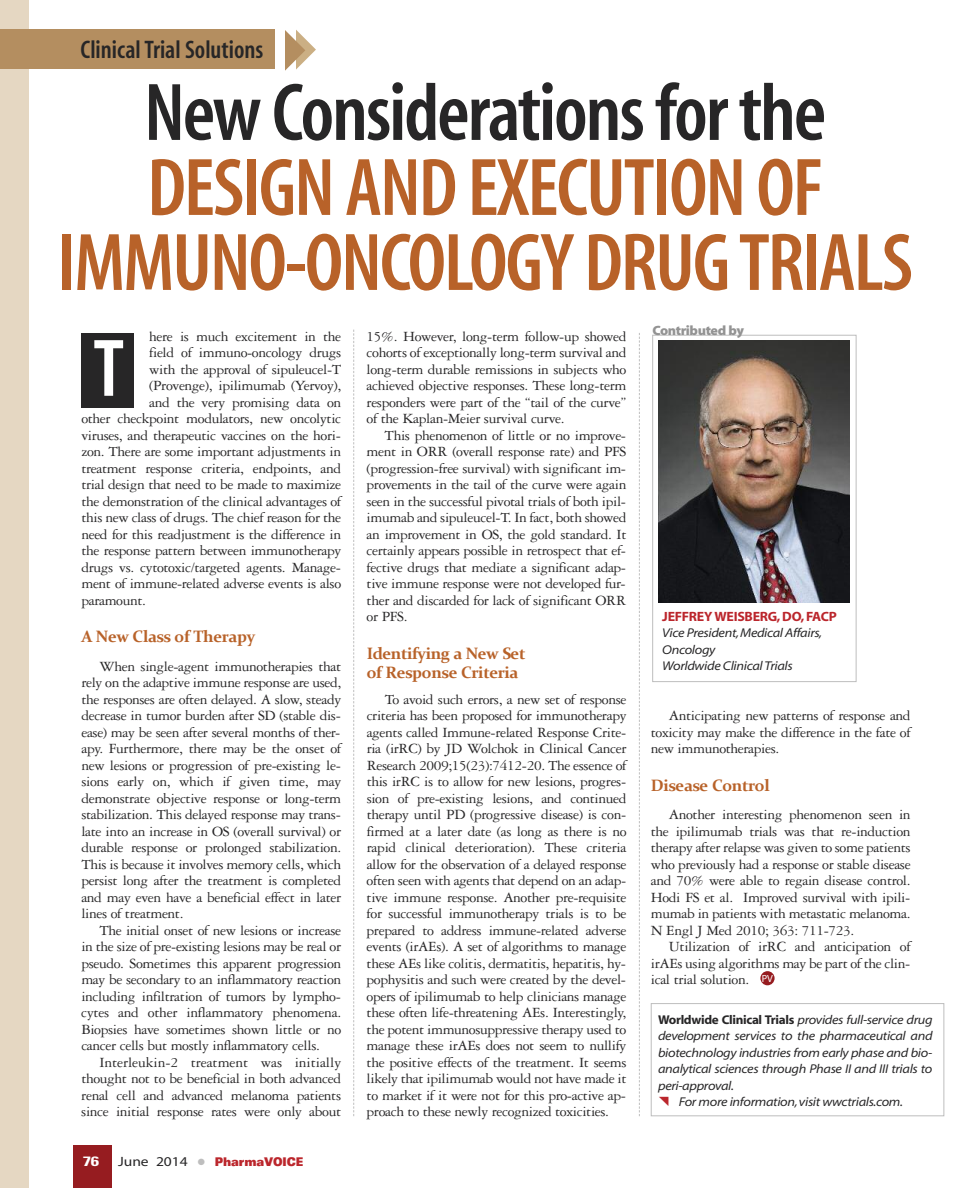
<style>
.page{position:relative;width:972px;height:1188px;background:#fff}
.page>*{position:absolute;margin:0;border:0;box-sizing:border-box;transform-origin:0 0}
.t1{font:82.5px/75px "Myriad MM 565 wt 300 wd";letter-spacing:-.025em;color:#b86229;text-align:center}
.t2{font:82.5px "Myriad MM 565 wt 300 wd";letter-spacing:-.025em;color:#272627}
.t3{font:82.5px "Myriad MM 565 wt 300 wd";color:#fff}
.t4{font:25.5px "Myriad MM 565 wt 300 wd";color:#272627}
.t5{font:700 16.5px/19.5px "Constantia";letter-spacing:-.025em;color:#b86229}
.t6{font:15px/16.5px "Garamond Three";letter-spacing:-.025em;color:#272627;text-align:justify}
.t7{font:13.5px "Myriad MM 700 wt 600 wd";letter-spacing:-.02em;color:#bb262c}
.t8{font:13.5px "Myriad MM 830 wt 300 wd";letter-spacing:-.025em;color:#939393}
.t9{font:700 condensed 13.5px "Univers";color:#fff;scale:1.4 1}
.t10{font:12.75px/16.5px "Myriad MM It 215 wt 700 wd";letter-spacing:-.025em;color:#272627}
.t11{font:900 expanded 12px "Univers";letter-spacing:-.01em;color:#bb262c;scale:.75 1}
.s1{font-family:"Myriad MM 400 wt 600 wd";font-weight:400;font-stretch:normal;font-size:13.5px;color:#272627}
.s2{color:#bebebe}
.s3{font-family:"Myriad MM 700 wt 600 wd"}
</style>
<div class="page">
<div style="left:73px;top:1145px;width:39px;height:43px;background:#961c20"></div>
<div style="left:0;top:0;width:29px;height:1188px;background:#e5d7c2"></div>
<svg style="left:285px;top:30px;width:31px;height:41px"></svg>
<div style="left:0;top:30px;width:275px;height:39px;background:#b48e60"></div>
<svg style="left:353px;top:330px;width:1px;height:786px"></svg>
<div style="left:81px;top:334px;width:53px;height:74px;background:#272627"></div>
<div style="left:652px;top:335px;width:204px;height:347px;border:1px solid #bebebe"></div>
<img style="left:658px;top:340px;width:192px;height:263px">
<svg style="left:639px;top:333px;width:1px;height:783px"></svg>
<div style="left:760px;top:971px;width:15px;height:14px;background:#961c20;border-radius:7px"></div>
<div style="left:651px;top:1003px;width:293px;height:113px;border:1px solid #bebebe"></div>
<h2 class="t4" style="left:81px;top:40px;width:184px">ClinicalTrial Solutions</h2>
<h1 class="t2" style="left:144px;top:83px;width:684px">NewConsiderationsforthe</h1>
<h1 class="t1" style="left:58px;top:158px;width:857px">DESIGN AND EXECUTION OF<br>IMMUNO-ONCOLOGY DRUGTRIALS</h1>
<p class="t6" style="left:149px;top:329px;width:194px">here is much excitement in the</p>
<p class="t6" style="left:149px;top:346px;width:194px">field of immuno-oncology drugs</p>
<p class="t6" style="left:149px;top:362px;width:194px">with the approval of sipuleucel-T</p>
<p class="t6" style="left:149px;top:379px;width:194px">(Provenge), ipilimumab (Yervoy),</p>
<p class="t6" style="left:149px;top:395px;width:194px">and the very promising data on</p>
<p class="t6" style="left:81px;top:412px;width:261px">other checkpoint modulators, new oncolytic</p>
<p class="t6" style="left:81px;top:428px;width:261px">viruses, and therapeutic vaccines on the hori-</p>
<p class="t6" style="left:81px;top:445px;width:261px">zon. There are some important adjustments in</p>
<p class="t6" style="left:81px;top:461px;width:261px">treatment response criteria, endpoints, and</p>
<p class="t6" style="left:81px;top:478px;width:261px">trial design that need to be made to maximize</p>
<p class="t6" style="left:81px;top:494px;width:261px">the demonstration of the clinical advantages of</p>
<p class="t6" style="left:81px;top:511px;width:261px">this new class of drugs. The chief reason for the</p>
<p class="t6" style="left:81px;top:527px;width:261px">need for this readjustment is the difference in</p>
<p class="t6" style="left:81px;top:544px;width:261px">the response pattern between immunotherapy</p>
<p class="t6" style="left:81px;top:560px;width:261px">drugs vs. cytotoxic/targeted agents. Manage-</p>
<p class="t6" style="left:81px;top:577px;width:261px">ment of immune-related adverse events is also</p>
<p class="t6" style="left:81px;top:593px;width:66px">paramount.</p>
<p class="t5" style="left:81px;top:627px;width:175px">A New Class of Therapy</p>
<p class="t6" style="left:81px;top:659px;width:261px;text-indent:18px">When single-agent immunotherapies that rely on the adaptive immune response are used, the responses are often delayed. A slow, steady decrease in tumor burden after SD (stable dis&shy;ease) may be seen after several months of ther&shy;apy. Furthermore, there may be the onset of new lesions or progression of pre-existing le&shy;sions early on, which if given time, may demonstrate objective response or long-term stabilization. This delayed response may trans&shy;late into an increase in OS (overall survival) or durable response or prolonged stabilization.<br>This is because it involves memory cells, which persist long after the treatment is completed and may even have a beneficial effect in later lines of treatment.</p>
<p class="t6" style="left:81px;top:923px;width:261px;text-indent:18px">The initial onset of new lesions or increase in the size of pre-existing lesions may be real or pseudo. Sometimes this apparent progression may be secondary to an inflammatory reaction including infiltration of tumors by lympho&shy;cytes and other inflammatory phenomena.<br>Biopsies have sometimes shown little or no cancer cells but mostly inflammatory cells.</p>
<p class="t6" style="left:81px;top:1055px;width:261px;text-indent:18px">Interleukin-2 treatment was initially thought not to be beneficial in both advanced renal cell and advanced melanoma patients since initial response rates were only about</p>
<h1 class="t3" style="left:93px;top:339px;width:33px">T</h1>
<p class="t9" style="left:83px;top:1156px;width:13px">76</p>
<p class="t11" style="left:118px;top:1157px;width:249px"><span class="s1">June 2014</span> <span class="s2">●</span> PharmaVOICE</p>
<p class="t6" style="left:367px;top:329px;width:261px">15%. However, long-term follow-up showed cohorts of exceptionally long-term survival and long-term durable remissions in subjects who achieved objective responses. These long-term responders were part of the “tail of the curve” of the Kaplan-Meier survival curve.</p>
<p class="t6" style="left:367px;top:428px;width:261px;text-indent:18px">This phenomenon of little or no improve&shy;ment in ORR (overall response rate) and PFS (progression-free survival) with significant im&shy;provements in the tail of the curve were again seen in the successful pivotal trials of both ipil&shy;imumab and sipuleucel-T. In fact, both showed an improvement in OS, the gold standard. It certainly appears possible in retrospect that ef&shy;fective drugs that mediate a significant adap&shy;tive immune response were not developed fur&shy;ther and discarded for lack of significant ORR or PFS.</p>
<p class="t5" style="left:367px;top:643px;width:160px">Identifying a New Set of Response Criteria</p>
<p class="t6" style="left:367px;top:692px;width:261px;text-indent:18px">To avoid such errors, a new set of response criteria has been proposed for immunotherapy agents called Immune-related Response Crite&shy;ria (irRC) by JD Wolchok in Clinical Cancer Research 2009;15(23):7412-20. The essence of this irRC is to allow for new lesions, progres&shy;sion of pre-existing lesions, and continued therapy until PD (progressive disease) is con&shy;firmed at a later date (as long as there is no rapid clinical deterioration). These criteria allow for the observation of a delayed response often seen with agents that depend on an adap&shy;tive immune response. Another pre-requisite for successful immunotherapy trials is to be prepared to address immune-related adverse events (irAEs). A set of algorithms to manage these AEs like colitis, dermatitis, hepatitis, hy&shy;pophysitis and such were created by the devel&shy;opers of ipilimumab to help clinicians manage these often life-threatening AEs. Interestingly, the potent immunosuppressive therapy used to manage these irAEs does not seem to nullify the positive effects of the treatment. It seems likely that ipilimumab would not have made it to market if it were not for this pro-active ap&shy;proach to these newly recognized toxicities.</p>
<p class="t8" style="left:652px;top:325px;width:93px">Contributed by</p>
<p class="t7" style="left:662px;top:611px;width:176px">JEFFREY WEISBERG,DO,FACP</p>
<p class="t10" style="left:662px;top:626px;width:161px">Vice President,Medical Affairs,<br>Oncology<br>Worldwide ClinicalTrials</p>
<p class="t6" style="left:651px;top:709px;width:261px;text-indent:18px">Anticipating new patterns of response and toxicity may make the difference in the fate of new immunotherapies.</p>
<p class="t5" style="left:651px;top:775px;width:120px">Disease Control</p>
<p class="t6" style="left:651px;top:808px;width:261px;text-indent:18px">Another interesting phenomenon seen in the ipilimumab trials was that re-induction therapy after relapse was given to some patients who previously had a response or stable disease and 70% were able to regain disease control.<br>Hodi FS et al. Improved survival with ipili&shy;mumab in patients with metastatic melanoma.<br>N Engl J Med 2010; 363: 711-723.</p>
<p class="t6" style="left:651px;top:940px;width:261px;text-indent:18px">Utilization of irRC and anticipation of irAEs using algorithms may be part of the clin&shy;ical trial solution. <sup>PV</sup></p>
<p class="t10" style="left:658px;top:1012px;width:276px"><span class="s3">Worldwide Clinical Trials</span> provides full-service drug</p>
<p class="t10" style="left:658px;top:1029px;width:276px">development services to the pharmaceutical and</p>
<p class="t10" style="left:658px;top:1045px;width:276px">biotechnology industries from early phase and bio-</p>
<p class="t10" style="left:658px;top:1062px;width:276px">analytical sciences through Phase II and III trials to</p>
<p class="t10" style="left:658px;top:1078px;width:77px">peri-approval.</p>
<p class="t10" style="left:679px;top:1095px;width:226px">For more information,visit wwctrials.com.</p>
</div>
